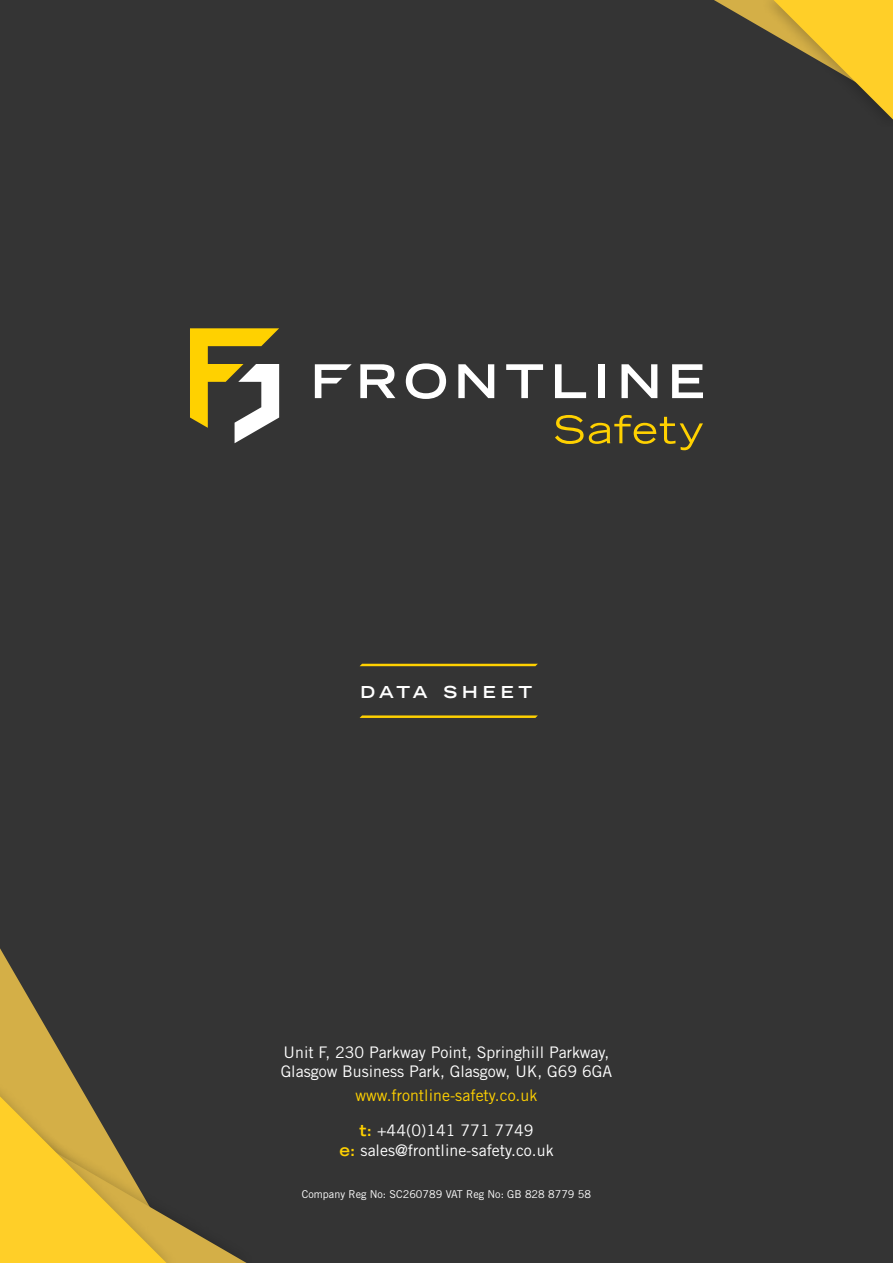
<style>
.page{position:relative;width:893px;height:1263px;background:#343434}
.page>*{position:absolute;margin:0;border:0;box-sizing:border-box;transform-origin:0 0}
.t1{font:700 expanded 16.5px "Trade Gothic LT Std";letter-spacing:.3em;color:#fff}
.t2{font:15.9px/19px "Trade Gothic LT Std";color:#fff;text-align:center}
.t3{font:15.9px "Trade Gothic LT Std";color:#ffd100}
.t4{font:10.8px "Trade Gothic LT Std";color:#fff}
.s1{font-weight:700;font-stretch:expanded;color:#ffd100}
</style>
<div class="page">
<svg style="left:0;top:948px;width:71px;height:123px"></svg>
<img style="left:0;top:1071px;width:86px;height:25px">
<svg style="left:0;top:1096px;width:247px;height:167px"></svg>
<svg style="left:714px;top:0;width:179px;height:119px"></svg>
<svg style="left:190px;top:328px;width:89px;height:115px"></svg>
<svg style="left:555px;top:415px;width:148px;height:35px"></svg>
<svg style="left:360px;top:364px;width:35px;height:34px"></svg>
<svg style="left:406px;top:363px;width:40px;height:36px"></svg>
<svg style="left:458px;top:364px;width:36px;height:34px"></svg>
<svg style="left:506px;top:364px;width:37px;height:34px"></svg>
<svg style="left:555px;top:364px;width:31px;height:34px"></svg>
<div style="left:599px;top:364px;width:6px;height:34px;background:#fff"></div>
<svg style="left:621px;top:364px;width:36px;height:34px"></svg>
<svg style="left:672px;top:364px;width:31px;height:34px"></svg>
<svg style="left:315px;top:364px;width:37px;height:34px"></svg>
<svg style="left:360px;top:715px;width:178px;height:3px"></svg>
<svg style="left:360px;top:664px;width:178px;height:2px"></svg>
<p class="t1" style="left:361px;top:681px;width:173px">DATA SHEET</p>
<p class="t2" style="left:281px;top:1043px;width:333px;text-align:left">Unit F, 230 Parkway Point, Springhill Parkway,<br>Glasgow Business Park, Glasgow, UK, G69 6GA</p>
<p class="t3" style="left:356px;top:1086px;width:183px">www.frontline-safety.co.uk</p>
<p class="t2" style="left:339px;top:1121px;width:216px"><span class="s1">t:</span> +44(0)141 771 7749<br><span class="s1">e:</span> sales@frontline-safety.co.uk</p>
<p class="t4" style="left:302px;top:1187px;width:291px">Company Reg No: SC260789 VAT Reg No: GB 828 8779 58</p>
</div>
